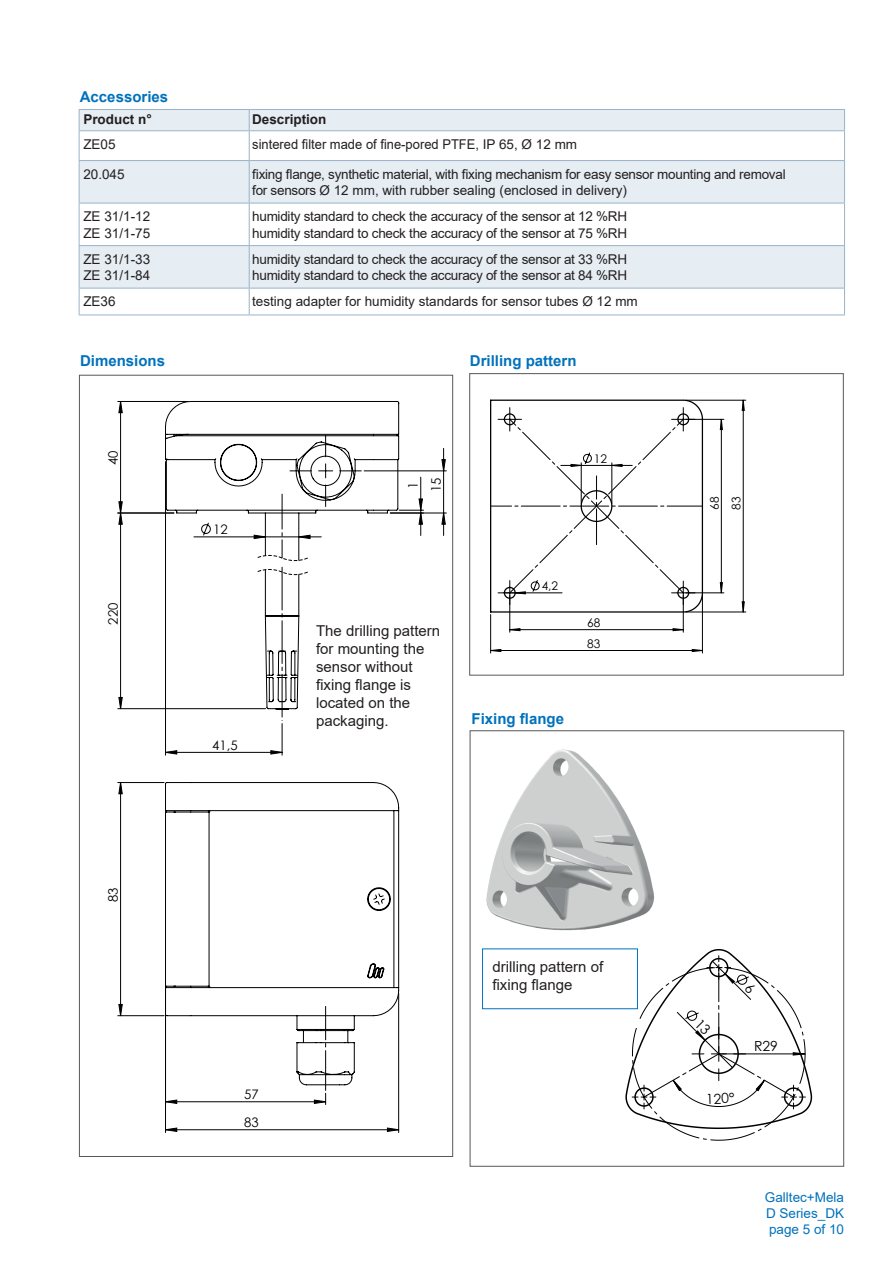
<style>
.page{position:relative;width:893px;height:1263px;background:#fff}
.page>*{position:absolute;margin:0;border:0;box-sizing:border-box;transform-origin:0 0}
.t1{font:15px/18px "Arial";color:#231f20}
.t2{font:700 15px "Arial";color:#0072bc}
.t3{font:13.95px "Century Gothic";color:#000001}
.t4{font:13.5px/16.2px "Arial";letter-spacing:-.02em;color:#231f20}
.t5{font:13.5px/16.2px "Arial";color:#231f20}
.t6{font:13.5px "Arial";color:#231f20;scale:.96 1}
.t7{font:13.5px/16.2px "Arial";color:#0072bc;text-align:justify}
.t8{font:700 13.5px "Arial";color:#231f20}
.t9{font:13.05px/28px "Century Gothic";color:#000001}
.t10{font:11.85px "Century Gothic";color:#000001}
</style>
<div class="page">
<div style="left:80px;top:161px;width:764px;height:42px;background:#e6edf3"></div>
<svg style="left:80px;top:204px;width:764px;height:111px"></svg>
<hr style="left:79px;top:109px;width:170px;height:1px;background:#9ab3c9">
<hr style="left:249px;top:109px;width:596px;height:1px;background:#9ab3c9">
<svg style="left:79px;top:110px;width:766px;height:50px"></svg>
<hr style="left:79px;top:130px;width:170px;height:1px;background:#9ab3c9">
<hr style="left:249px;top:130px;width:596px;height:1px;background:#9ab3c9">
<hr style="left:79px;top:160px;width:170px;height:1px;background:#9ab3c9">
<hr style="left:79px;top:161px;width:1px;height:42px;background:#9ab3c9">
<hr style="left:249px;top:160px;width:596px;height:1px;background:#9ab3c9">
<hr style="left:249px;top:161px;width:1px;height:42px;background:#9ab3c9">
<hr style="left:844px;top:161px;width:1px;height:42px;background:#9ab3c9">
<hr style="left:79px;top:203px;width:170px;height:1px;background:#9ab3c9">
<hr style="left:79px;top:203px;width:1px;height:42px;background:#9ab3c9">
<hr style="left:249px;top:203px;width:596px;height:1px;background:#9ab3c9">
<hr style="left:249px;top:203px;width:1px;height:42px;background:#9ab3c9">
<hr style="left:844px;top:203px;width:1px;height:42px;background:#9ab3c9">
<hr style="left:79px;top:245px;width:170px;height:1px;background:#9ab3c9">
<hr style="left:79px;top:246px;width:1px;height:42px;background:#9ab3c9">
<hr style="left:249px;top:245px;width:596px;height:1px;background:#9ab3c9">
<hr style="left:249px;top:246px;width:1px;height:42px;background:#9ab3c9">
<hr style="left:844px;top:246px;width:1px;height:42px;background:#9ab3c9">
<hr style="left:79px;top:288px;width:170px;height:1px;background:#9ab3c9">
<svg style="left:79px;top:288px;width:1px;height:27px"></svg>
<hr style="left:249px;top:288px;width:596px;height:1px;background:#9ab3c9">
<svg style="left:249px;top:288px;width:1px;height:27px"></svg>
<svg style="left:844px;top:288px;width:1px;height:27px"></svg>
<hr style="left:79px;top:315px;width:170px;height:1px;background:#9ab3c9">
<hr style="left:249px;top:315px;width:596px;height:1px;background:#9ab3c9">
<hr style="left:165px;top:462px;width:1px;height:293px;background:#000001">
<hr style="left:165px;top:989px;width:1px;height:143px;background:#000001">
<hr style="left:398px;top:993px;width:1px;height:139px;background:#000001">
<hr style="left:118px;top:1015px;width:46px;height:1px;background:#000001">
<hr style="left:118px;top:782px;width:46px;height:1px;background:#000001">
<hr style="left:118px;top:401px;width:70px;height:1px;background:#000001">
<hr style="left:118px;top:708px;width:148px;height:1px;background:#000001">
<hr style="left:390px;top:513px;width:56px;height:1px;background:#000001">
<hr style="left:364px;top:471px;width:82px;height:1px;background:#000001">
<svg style="left:443px;top:448px;width:1px;height:12px"></svg>
<svg style="left:166px;top:710px;width:160px;height:393px"></svg>
<svg style="left:166px;top:1127px;width:233px;height:5px"></svg>
<svg style="left:118px;top:782px;width:5px;height:234px"></svg>
<svg style="left:118px;top:402px;width:5px;height:112px"></svg>
<svg style="left:119px;top:460px;width:326px;height:249px"></svg>
<svg style="left:164px;top:781px;width:236px;height:305px"></svg>
<svg style="left:164px;top:401px;width:236px;height:309px"></svg>
<div style="left:469px;top:373px;width:374px;height:302px;border:1px solid #57585a"></div>
<hr style="left:490px;top:614px;width:1px;height:39px;background:#000001">
<hr style="left:702px;top:595px;width:1px;height:58px;background:#000001">
<hr style="left:686px;top:593px;width:38px;height:1px;background:#000001">
<hr style="left:686px;top:419px;width:38px;height:1px;background:#000001">
<hr style="left:686px;top:400px;width:60px;height:1px;background:#000001">
<hr style="left:686px;top:612px;width:60px;height:1px;background:#000001">
<svg style="left:490px;top:399px;width:214px;height:253px"></svg>
<svg style="left:720px;top:419px;width:3px;height:174px"></svg>
<svg style="left:742px;top:400px;width:3px;height:212px"></svg>
<img style="left:486px;top:749px;width:168px;height:182px">
<svg style="left:625px;top:948px;width:188px;height:193px"></svg>
<p class="t2" style="left:80px;top:86px;width:90px">Accessories</p>
<p class="t8" style="left:83px;top:109px;width:70px">Product n°</p>
<p class="t8" style="left:252px;top:109px;width:76px">Description</p>
<p class="t4" style="left:83px;top:136px;width:34px">ZE05</p>
<p class="t6" style="left:252px;top:135px;width:340px">sintered filter made of fine-pored PTFE, IP 65, Ø 12 mm</p>
<p class="t4" style="left:83px;top:166px;width:43px">20.045</p>
<p class="t4" style="left:252px;top:166px;width:535px">fixing flange, synthetic material, with fixing mechanism for easy sensor mounting and removal for sensors Ø 12 mm, with rubber sealing (enclosed in delivery)</p>
<p class="t5" style="left:83px;top:208px;width:68px">ZE 31/1-12<br>ZE 31/1-75</p>
<p class="t4" style="left:252px;top:208px;width:376px">humidity standard to check the accuracy of the sensor at 12 %RH humidity standard to check the accuracy of the sensor at 75 %RH</p>
<p class="t5" style="left:83px;top:251px;width:68px">ZE 31/1-33<br>ZE 31/1-84</p>
<p class="t4" style="left:252px;top:251px;width:376px">humidity standard to check the accuracy of the sensor at 33 %RH humidity standard to check the accuracy of the sensor at 84 %RH</p>
<p class="t4" style="left:83px;top:294px;width:34px">ZE36</p>
<p class="t5" style="left:252px;top:294px;width:387px">testing adapter for humidity standards for sensor tubes Ø 12 mm</p>
<p class="t2" style="left:80px;top:350px;width:87px">Dimensions</p>
<p class="t9" style="left:99px;top:465px;width:16px;rotate:-90deg">40</p>
<p class="t9" style="left:99px;top:625px;width:23px;rotate:-90deg">220</p>
<p class="t9" style="left:213px;top:515px;width:16px">12</p>
<p class="t9" style="left:212px;top:730px;width:27px">41,5</p>
<p class="t9" style="left:99px;top:902px;width:16px;rotate:-90deg">83</p>
<p class="t9" style="left:244px;top:1080px;width:16px">57<br>83</p>
<p class="t2" style="left:470px;top:350px;width:108px">Drilling pattern</p>
<p class="t9" style="left:402px;top:492px;width:16px;line-height:22.8px;rotate:-90deg">1<br>15</p>
<p class="t10" style="left:594px;top:450px;width:15px">12</p>
<p class="t1" style="left:316px;top:621px;width:126px">The drilling pattern for mounting the sensor without fixing flange is located on the packaging.</p>
<p class="t10" style="left:542px;top:578px;width:18px">4,2</p>
<p class="t10" style="left:587px;top:614px;width:15px">68</p>
<p class="t10" style="left:587px;top:635px;width:15px">83</p>
<p class="t2" style="left:471px;top:708px;width:94px">Fixing flange</p>
<p class="t1" style="left:492px;top:957px;width:112px">drilling pattern of fixing flange</p>
<p class="t10" style="left:706px;top:510px;width:15px;rotate:-90deg">68</p>
<p class="t10" style="left:728px;top:510px;width:15px;rotate:-90deg">83</p>
<p class="t3" style="left:706px;top:1089px;width:30px;rotate:-2deg">120°</p>
<p class="t3" style="left:754px;top:1036px;width:25px">R29</p>
<p class="t7" style="left:765px;top:1189px;width:81px">Galltec+Mela D Series_DK page 5 of 10</p>
</div>
